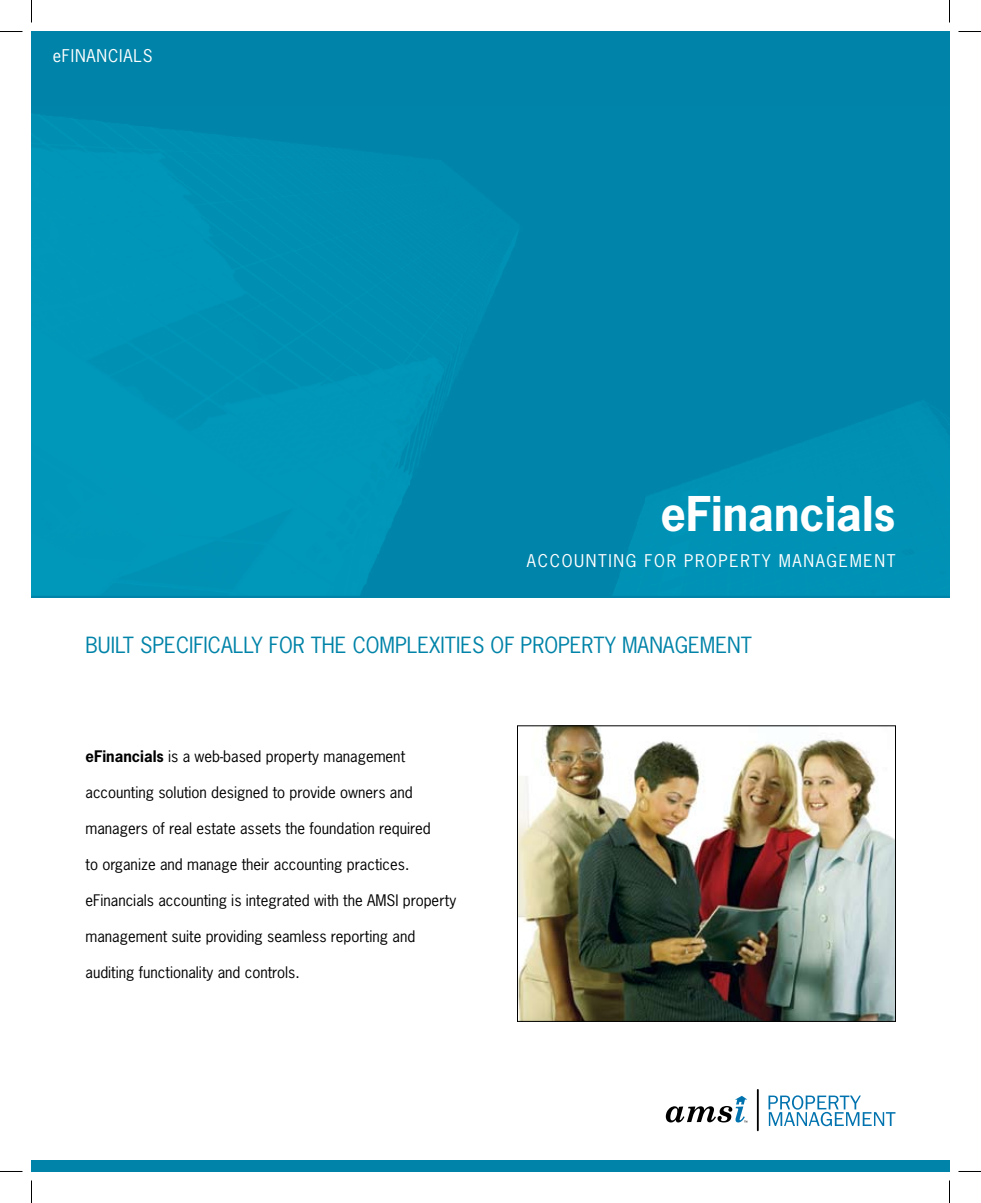
<style>
.page{position:relative;width:981px;height:1203px;background:#fff}
.page>*{position:absolute;margin:0;border:0;box-sizing:border-box;transform-origin:0 0}
.t1{font:700 45px "News Gothic";color:#fff}
.t2{font:21px "News Gothic";color:#0083a8}
.t3{font:16.5px "News Gothic";letter-spacing:.1em;color:#fff}
.t4{font:16.5px "News Gothic";letter-spacing:.05em;color:#fff}
.t5{font:15px "News Gothic";color:#000}
.s1{font-weight:700}
</style>
<div class="page">
<div style="left:32px;top:31px;width:918px;height:566px;background:#0083a8"></div>
<svg style="left:32px;top:114px;width:918px;height:482px"></svg>
<img style="left:519px;top:727px;width:375px;height:292px">
<div style="left:517px;top:725px;width:379px;height:296px;border:1px solid #000"></div>
<div style="left:32px;top:1159px;width:918px;height:12px;background:#0083a8"></div>
<svg style="left:666px;top:1095px;width:81px;height:27px"></svg>
<svg style="left:769px;top:1095px;width:126px;height:31px"></svg>
<hr style="left:757px;top:1089px;width:2px;height:41px;background:#000">
<svg style="left:0;top:31px;width:22px;height:1px"></svg>
<svg style="left:958px;top:31px;width:23px;height:1px"></svg>
<svg style="left:0;top:1171px;width:22px;height:1px"></svg>
<svg style="left:958px;top:1171px;width:23px;height:1px"></svg>
<svg style="left:31px;top:0;width:1px;height:22px"></svg>
<svg style="left:31px;top:1180px;width:1px;height:22px"></svg>
<svg style="left:949px;top:0;width:1px;height:22px"></svg>
<svg style="left:949px;top:1180px;width:1px;height:22px"></svg>
<p class="t4" style="left:53px;top:45px;width:101px">eFINANCIALS</p>
<h1 class="t1" style="left:660px;top:484px;width:237px">eFinancials</h1>
<p class="t3" style="left:527px;top:550px;width:370px">ACCOUNTING FOR PROPERTY MANAGEMENT</p>
<h2 class="t2" style="left:85px;top:631px;width:668px">BUILT SPECIFICALLY FOR THE COMPLEXITIES OF PROPERTY MANAGEMENT</h2>
<p class="t5" style="left:86px;top:746px;width:321px"><span class="s1">eFinancials</span> is a web-based property management</p>
<p class="t5" style="left:86px;top:782px;width:329px">accounting solution designed to provide owners and</p>
<p class="t5" style="left:86px;top:818px;width:347px">managers of real estate assets the foundation required</p>
<p class="t5" style="left:86px;top:854px;width:325px">to organize and manage their accounting practices.</p>
<p class="t5" style="left:86px;top:890px;width:372px">eFinancials accounting is integrated with the AMSI property</p>
<p class="t5" style="left:86px;top:926px;width:331px">management suite providing seamless reporting and</p>
<p class="t5" style="left:86px;top:962px;width:216px">auditing functionality and controls.</p>
</div>
